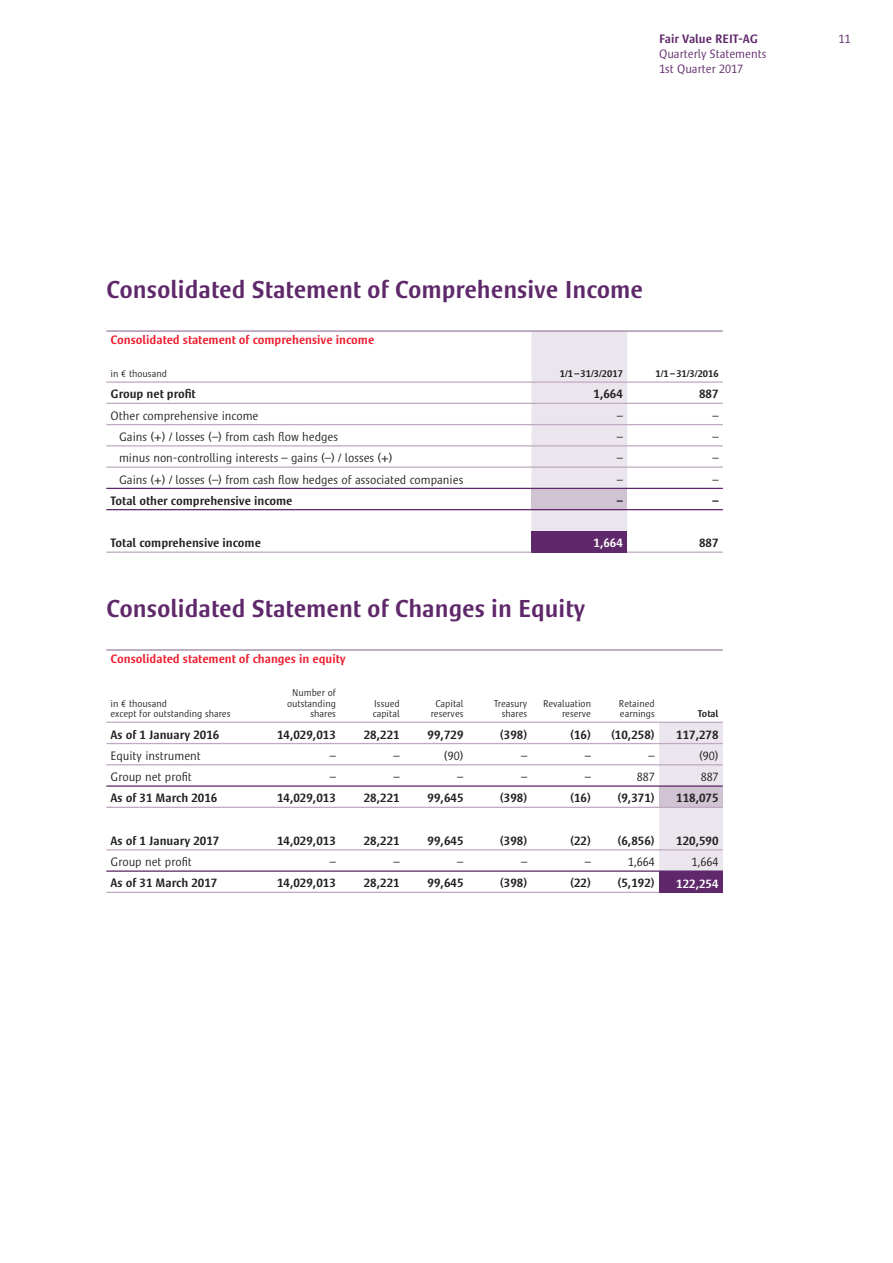
<style>
.page{position:relative;width:893px;height:1263px;background:#fff}
.page>*{position:absolute;margin:0;border:0;box-sizing:border-box;transform-origin:0 0}
.t1{font:500 25.05px "Satero Sans LT Pro";color:#5f286a}
.t2{font:500 12.45px "Satero Sans LT Pro";color:#231f20}
.t3{font:300 12.45px "Satero Sans LT Pro";color:#231f20}
.t4{font:500 12.45px "Satero Sans LT Pro";color:#ee1b2d}
.t5{font:300 12.45px/15px "Satero Sans LT Pro";color:#5f286a}
.t6{font:500 12.45px "Satero Sans LT Pro";color:#5f286a}
.t7{font:500 12.45px "Satero Sans LT Pro";color:#fff}
.t8{font:300 10.05px/10.5px "Satero Sans LT Pro";color:#231f20}
.t9{font:500 10.05px "Satero Sans LT Pro";color:#231f20}
</style>
<div class="page">
<div style="left:531px;top:332px;width:96px;height:199px;background:#ebe6ed"></div>
<div style="left:531px;top:488px;width:96px;height:22px;background:#d0c4d4"></div>
<div style="left:531px;top:531px;width:96px;height:21px;background:#5f286a"></div>
<hr style="left:106px;top:330px;width:617px;height:2px;background:#9d80a2">
<hr style="left:106px;top:381px;width:617px;height:2px;background:#beaac1">
<hr style="left:106px;top:403px;width:617px;height:1px;background:#beaac1">
<hr style="left:106px;top:424px;width:617px;height:1px;background:#beaac1">
<hr style="left:106px;top:445px;width:617px;height:1px;background:#beaac1">
<hr style="left:106px;top:466px;width:617px;height:2px;background:#beaac1">
<hr style="left:106px;top:551px;width:425px;height:2px;background:#beaac1">
<hr style="left:627px;top:551px;width:96px;height:2px;background:#beaac1">
<hr style="left:106px;top:488px;width:617px;height:1px;background:#5f286a">
<hr style="left:106px;top:509px;width:617px;height:1px;background:#5f286a">
<hr style="left:531px;top:551px;width:96px;height:2px;background:#5f286a">
<div style="left:659px;top:723px;width:64px;height:147px;background:#ebe6ed"></div>
<div style="left:659px;top:786px;width:64px;height:21px;background:#d0c4d4"></div>
<div style="left:659px;top:871px;width:64px;height:21px;background:#5f286a"></div>
<hr style="left:106px;top:649px;width:617px;height:2px;background:#9d80a2">
<hr style="left:106px;top:722px;width:617px;height:1px;background:#beaac1">
<hr style="left:106px;top:743px;width:617px;height:1px;background:#beaac1">
<hr style="left:106px;top:764px;width:617px;height:1px;background:#beaac1">
<hr style="left:106px;top:807px;width:617px;height:1px;background:#beaac1">
<hr style="left:106px;top:849px;width:617px;height:1px;background:#beaac1">
<hr style="left:106px;top:892px;width:553px;height:1px;background:#beaac1">
<hr style="left:106px;top:785px;width:617px;height:2px;background:#5f286a">
<hr style="left:106px;top:870px;width:617px;height:2px;background:#5f286a">
<hr style="left:659px;top:892px;width:64px;height:1px;background:#5f286a">
<p class="t6" style="left:659px;top:34px;width:100px">Fair Value REIT-AG</p>
<p class="t5" style="left:659px;top:47px;width:109px">Quarterly Statements<br>1st Quarter 2017</p>
<p class="t5" style="left:838px;top:32px;width:14px">11</p>
<h1 class="t1" style="left:106px;top:280px;width:538px">Consolidated Statement of Comprehensive Income</h1>
<p class="t4" style="left:111px;top:335px;width:265px">Consolidated statement of comprehensive income</p>
<p class="t8" style="left:111px;top:369px;width:58px">in € thousand</p>
<p class="t9" style="left:560px;top:370px;width:65px">1/1 – 31/3/2017</p>
<p class="t9" style="left:655px;top:370px;width:65px">1/1 – 31/3/2016</p>
<p class="t2" style="left:111px;top:389px;width:87px">Group net profit</p>
<p class="t2" style="left:593px;top:389px;width:31px">1,664</p>
<p class="t2" style="left:699px;top:389px;width:21px">887</p>
<p class="t3" style="left:111px;top:410px;width:149px">Other comprehensive income</p>
<p class="t3" style="left:617px;top:410px;width:8px">–</p>
<p class="t3" style="left:712px;top:410px;width:8px">–</p>
<p class="t3" style="left:119px;top:432px;width:221px">Gains (+) / losses (–) from cash flow hedges</p>
<p class="t3" style="left:617px;top:432px;width:8px">–</p>
<p class="t3" style="left:712px;top:432px;width:8px">–</p>
<p class="t3" style="left:119px;top:453px;width:275px">minus non-controlling interests – gains (–) / losses (+)</p>
<p class="t3" style="left:617px;top:453px;width:8px">–</p>
<p class="t3" style="left:712px;top:453px;width:8px">–</p>
<p class="t3" style="left:119px;top:474px;width:346px">Gains (+) / losses (–) from cash flow hedges of associated companies</p>
<p class="t3" style="left:617px;top:474px;width:8px">–</p>
<p class="t3" style="left:712px;top:474px;width:8px">–</p>
<p class="t2" style="left:111px;top:496px;width:183px">Total other comprehensive income</p>
<p class="t2" style="left:617px;top:496px;width:8px">–</p>
<p class="t2" style="left:712px;top:496px;width:8px">–</p>
<p class="t2" style="left:111px;top:538px;width:152px">Total comprehensive income</p>
<p class="t7" style="left:593px;top:538px;width:31px">1,664</p>
<p class="t2" style="left:699px;top:538px;width:21px">887</p>
<h1 class="t1" style="left:106px;top:599px;width:480px">Consolidated Statement of Changes in Equity</h1>
<p class="t4" style="left:111px;top:654px;width:237px">Consolidated statement of changes in equity</p>
<p class="t8" style="left:111px;top:699px;width:121px">in € thousand<br>except for outstanding shares</p>
<p class="t8" style="left:287px;top:688px;width:50px;text-align:right">Number of outstanding shares</p>
<p class="t8" style="left:373px;top:699px;width:28px">Issued capital</p>
<p class="t8" style="left:431px;top:699px;width:34px;text-align:center">Capital reserves</p>
<p class="t8" style="left:494px;top:699px;width:35px;text-align:right">Treasury shares</p>
<p class="t8" style="left:543px;top:699px;width:49px;text-align:right">Revaluation reserve</p>
<p class="t8" style="left:619px;top:699px;width:37px">Retained earnings</p>
<p class="t9" style="left:698px;top:710px;width:22px">Total</p>
<p class="t2" style="left:111px;top:730px;width:110px">As of 1 January 2016</p>
<p class="t2" style="left:277px;top:730px;width:60px">14,029,013</p>
<p class="t2" style="left:364px;top:730px;width:37px">28,221</p>
<p class="t2" style="left:428px;top:730px;width:37px">99,729</p>
<p class="t2" style="left:500px;top:730px;width:29px">(398)</p>
<p class="t2" style="left:570px;top:730px;width:86px">(16) (10,258)</p>
<p class="t2" style="left:676px;top:730px;width:44px">117,278</p>
<p class="t3" style="left:111px;top:751px;width:92px">Equity instrument</p>
<p class="t3" style="left:330px;top:751px;width:8px">–</p>
<p class="t3" style="left:393px;top:751px;width:8px">–</p>
<p class="t3" style="left:444px;top:751px;width:21px">(90)</p>
<p class="t3" style="left:521px;top:751px;width:8px">–</p>
<p class="t3" style="left:585px;top:751px;width:8px">–</p>
<p class="t3" style="left:649px;top:751px;width:8px">–</p>
<p class="t3" style="left:699px;top:751px;width:21px">(90)</p>
<p class="t3" style="left:111px;top:772px;width:83px">Group net profit</p>
<p class="t3" style="left:330px;top:772px;width:8px">–</p>
<p class="t3" style="left:393px;top:772px;width:8px">–</p>
<p class="t3" style="left:457px;top:772px;width:8px">–</p>
<p class="t3" style="left:521px;top:772px;width:8px">–</p>
<p class="t3" style="left:585px;top:772px;width:8px">–</p>
<p class="t3" style="left:637px;top:772px;width:19px">887</p>
<p class="t3" style="left:701px;top:772px;width:19px">887</p>
<p class="t2" style="left:111px;top:793px;width:108px">As of 31 March 2016</p>
<p class="t2" style="left:277px;top:793px;width:60px">14,029,013</p>
<p class="t2" style="left:364px;top:793px;width:37px">28,221</p>
<p class="t2" style="left:428px;top:793px;width:37px">99,645</p>
<p class="t2" style="left:500px;top:793px;width:29px">(398)</p>
<p class="t2" style="left:570px;top:793px;width:86px">(16) (9,371)</p>
<p class="t2" style="left:676px;top:793px;width:44px">118,075</p>
<p class="t2" style="left:111px;top:836px;width:110px">As of 1 January 2017</p>
<p class="t2" style="left:277px;top:836px;width:60px">14,029,013</p>
<p class="t2" style="left:364px;top:836px;width:37px">28,221</p>
<p class="t2" style="left:428px;top:836px;width:37px">99,645</p>
<p class="t2" style="left:500px;top:836px;width:29px">(398)</p>
<p class="t2" style="left:570px;top:836px;width:86px">(22) (6,856)</p>
<p class="t2" style="left:676px;top:836px;width:44px">120,590</p>
<p class="t3" style="left:111px;top:857px;width:83px">Group net profit</p>
<p class="t3" style="left:330px;top:857px;width:8px">–</p>
<p class="t3" style="left:393px;top:857px;width:8px">–</p>
<p class="t3" style="left:457px;top:857px;width:8px">–</p>
<p class="t3" style="left:521px;top:857px;width:8px">–</p>
<p class="t3" style="left:585px;top:857px;width:8px">–</p>
<p class="t3" style="left:628px;top:857px;width:29px">1,664</p>
<p class="t3" style="left:691px;top:857px;width:29px">1,664</p>
<p class="t2" style="left:111px;top:878px;width:108px">As of 31 March 2017</p>
<p class="t2" style="left:277px;top:878px;width:60px">14,029,013</p>
<p class="t2" style="left:364px;top:878px;width:37px">28,221</p>
<p class="t2" style="left:428px;top:878px;width:37px">99,645</p>
<p class="t2" style="left:500px;top:878px;width:29px">(398)</p>
<p class="t2" style="left:570px;top:878px;width:86px">(22) (5,192)</p>
<p class="t7" style="left:676px;top:878px;width:44px">122,254</p>
</div>
